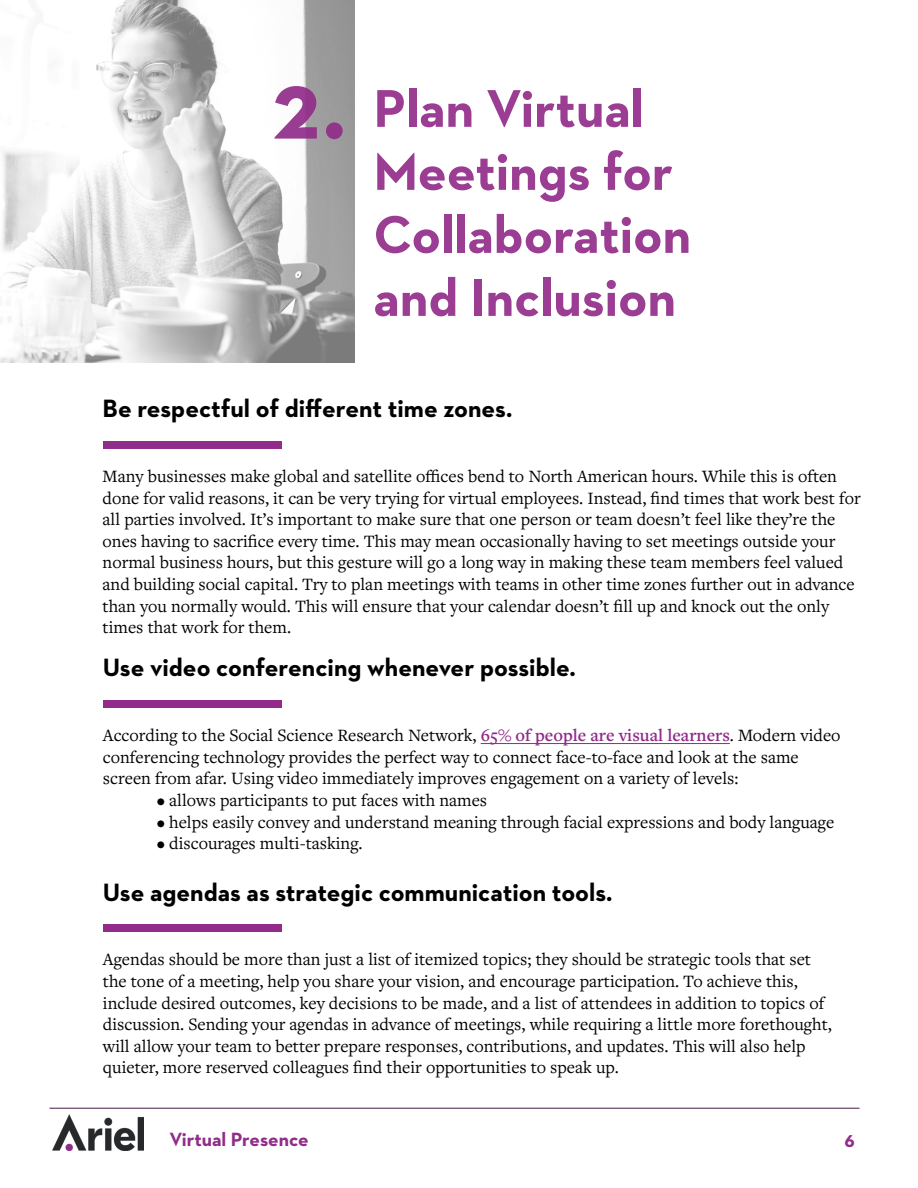
<style>
.page{position:relative;width:918px;height:1188px;background:#fff}
.page>*{position:absolute;margin:0;border:0;box-sizing:border-box;transform-origin:0 0}
.t1{font:700 99px "Neutraface 2 Text";color:#912c8a}
.t2{font:700 54px/63px "Neutraface 2 Text";color:#912c8a}
.t3{font:700 25.5px "Neutraface 2 Text";color:#000}
.t4{font:700 19.5px "Neutraface 2 Text";color:#912c8a}
.t5{font:18px/21.6px "Freight Text Pro";color:#000}
.s1{font-weight:600;color:#912c8a}
</style>
<div class="page">
<img style="left:0;top:0;width:354px;height:362px">
<div style="left:103px;top:441px;width:178px;height:7px;background:#912c8a"></div>
<hr style="left:481px;top:743px;width:249px;height:1px;background:#912c8a">
<div style="left:103px;top:700px;width:179px;height:8px;background:#912c8a"></div>
<div style="left:103px;top:924px;width:179px;height:8px;background:#912c8a"></div>
<hr style="left:50px;top:1108px;width:810px;height:1px;background:#4a1944">
<img style="left:53px;top:1115px;width:90px;height:35px">
<h1 class="t1" style="left:272px;top:41px;width:76px">2.</h1>
<h2 class="t2" style="left:373px;top:76px;width:319px">Plan Virtual<br>Meetings for<br>Collaboration and Inclusion</h2>
<h3 class="t3" style="left:103px;top:392px;width:411px">Be respectful of different time zones.</h3>
<p class="t5" style="left:103px;top:465px;width:760px">Many businesses make global and satellite offices bend to North American hours. While this is often done for valid reasons, it can be very trying for virtual employees. Instead, find times that work best for all parties involved. It’s important to make sure that one person or team doesn’t feel like they’re the ones having to sacrifice every time. This may mean occasionally having to set meetings outside your normal business hours, but this gesture will go a long way in making these team members feel valued and building social capital. Try to plan meetings with teams in other time zones further out in advance than you normally would. This will ensure that your calendar doesn’t fill up and knock out the only times that work for them.</p>
<h3 class="t3" style="left:103px;top:651px;width:474px">Use video conferencing whenever possible.</h3>
<p class="t5" style="left:103px;top:724px;width:739px">According to the Social Science Research Network, <span class="s1">65% of people are visual learners</span>. Modern video conferencing technology provides the perfect way to connect face-to-face and look at the same screen from afar. Using video immediately improves engagement on a variety of levels:</p>
<p class="t5" style="left:157px;top:789px;width:332px">• allows participants to put faces with names</p>
<p class="t5" style="left:157px;top:810px;width:679px">• helps easily convey and understand meaning through facial expressions and body language</p>
<p class="t5" style="left:157px;top:832px;width:207px">• discourages multi-tasking.</p>
<h3 class="t3" style="left:103px;top:876px;width:511px">Use agendas as strategic communication tools.</h3>
<p class="t5" style="left:103px;top:948px;width:731px">Agendas should be more than just a list of itemized topics; they should be strategic tools that set the tone of a meeting, help you share your vision, and encourage participation. To achieve this, include desired outcomes, key decisions to be made, and a list of attendees in addition to topics of discussion. Sending your agendas in advance of meetings, while requiring a little more forethought, will allow your team to better prepare responses, contributions, and updates. This will also help quieter, more reserved colleagues find their opportunities to speak up.</p>
<p class="t4" style="left:169px;top:1127px;width:141px">Virtual Presence</p>
<p class="t4" style="left:844px;top:1128px;width:12px">6</p>
</div>
